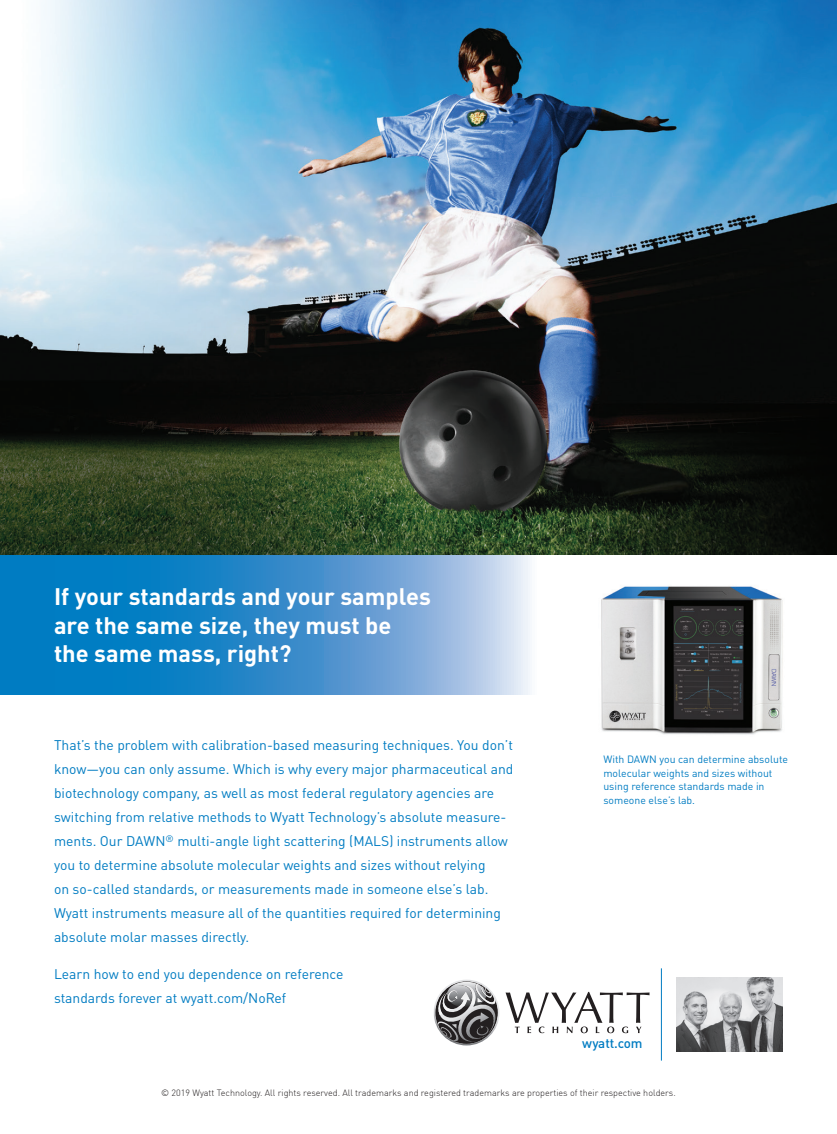
<style>
.page{position:relative;width:837px;height:1134px;background:#fff}
.page>*{position:absolute;margin:0;border:0;box-sizing:border-box;transform-origin:0 0}
.t1{font:700 23.7px/28.5px "DINOT";color:#fff}
.t2{font:13.8px/24px "DINOT";color:#007cc2}
.t3{font:500 13.35px "DINOT";letter-spacing:-.01em;color:#007cc2}
.t4{font:10.5px/13.5px "DINOT";color:#007cc2}
.t5{font:300 9px "DIN";color:#231f20}
</style>
<div class="page">
<svg style="left:0;top:555px;width:530px;height:140px;background:#4395ce"></svg>
<img style="left:0;top:0;width:837px;height:555px">
<hr style="left:661px;top:968px;width:1px;height:93px;background:#007cc2">
<svg style="left:506px;top:992px;width:144px;height:41px"></svg>
<img style="left:434px;top:980px;width:65px;height:65px">
<svg style="left:435px;top:981px;width:63px;height:63px"></svg>
<img style="left:676px;top:977px;width:107px;height:74px">
<img style="left:601px;top:586px;width:182px;height:149px">
<h1 class="t1" style="left:54px;top:582px;width:379px">If your standards and your samples are the same size, they must be the same mass, right?</h1>
<p class="t2" style="left:54px;top:733px;width:461px">That’s the problem with calibration-based measuring techniques. You don’t know—you can only assume. Which is why every major pharmaceutical and biotechnology company, as well as most federal regulatory agencies are switching from relative methods to Wyatt Technology’s absolute measure&shy;ments. Our DAWN<sup>®</sup> multi-angle light scattering (MALS) instruments allow you to determine absolute molecular weights and sizes without relying<br>on so-called standards, or measurements made in someone else’s lab.<br>Wyatt instruments measure all of the quantities required for determining absolute molar masses directly.</p>
<p class="t2" style="left:54px;top:962px;width:291px">Learn how to end you dependence on reference standards forever at wyatt.com/NoRef</p>
<p class="t4" style="left:603px;top:752px;width:186px">With DAWN you can determine absolute molecular weights and sizes without using reference standards made in someone else’s lab.</p>
<p class="t3" style="left:582px;top:1035px;width:62px">wyatt.com</p>
<p class="t5" style="left:161px;top:1088px;width:516px">© 2019 Wyatt Technology. All rights reserved. All trademarks and registered trademarks are properties of their respective holders.</p>
</div>
